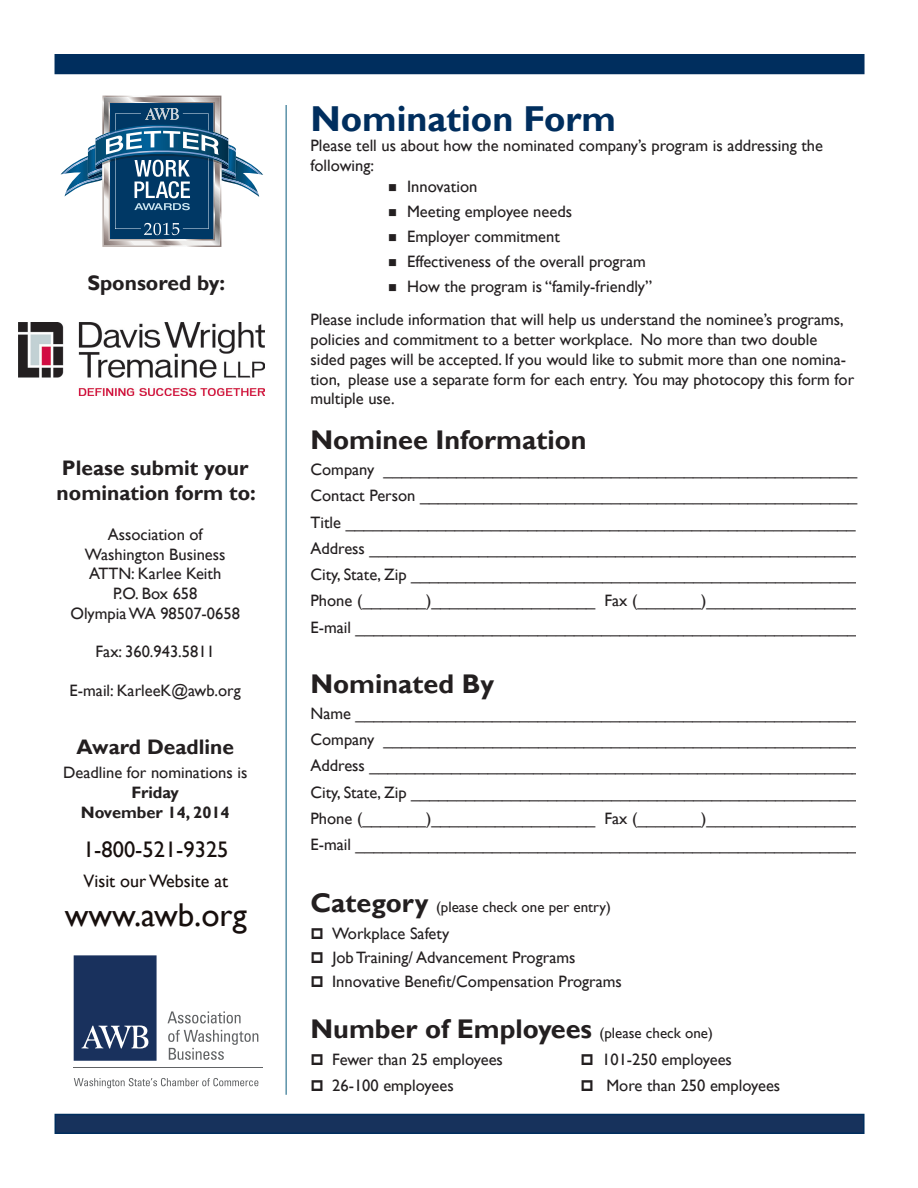
<style>
.page{position:relative;width:918px;height:1188px;background:#fff}
.page>*{position:absolute;margin:0;border:0;box-sizing:border-box;transform-origin:0 0}
.t1{font:700 36px "Gill Sans";color:#002e5e}
.t2{font:33px "Gill Sans";color:#170f0d}
.t3{font:700 27px "Gill Sans";color:#231f20}
.t4{font:22.5px "Gill Sans";color:#170f0d}
.t5{font:700 21px/25.2px "Gill Sans";color:#231f20}
.t6{font:18px "Gill Sans";color:#170f0d}
.t7{font:16.5px/26.2px "Gill Sans";color:#231f20}
.t8{font:700 16.5px/19.8px "Gill Sans";color:#231f20;text-align:center}
.t9{font:15px "Gill Sans";color:#231f20}
.s1{font-weight:700;font-size:27px}
.s2{font-weight:400;font-size:15px}
</style>
<div class="page">
<hr style="left:286px;top:105px;width:1px;height:990px;background:#0a5c7d">
<div style="left:55px;top:54px;width:810px;height:20px;background:#002e5e"></div>
<div style="left:55px;top:1114px;width:810px;height:20px;background:#17325c;border:2px solid #002e5e"></div>
<svg style="left:168px;top:1011px;width:73px;height:12px"></svg>
<svg style="left:168px;top:1030px;width:90px;height:30px"></svg>
<svg style="left:74px;top:1078px;width:184px;height:10px"></svg>
<hr style="left:74px;top:1067px;width:189px;height:1px;background:#616365">
<svg style="left:74px;top:955px;width:83px;height:106px;background:#293f68"></svg>
<img style="left:18px;top:322px;width:246px;height:74px">
<svg style="left:61px;top:96px;width:202px;height:151px"></svg>
<p class="t5" style="left:87px;top:271px;width:139px">Sponsored by:</p>
<p class="t5" style="left:57px;top:456px;width:201px">Please submit your nomination form to:</p>
<p class="t7" style="left:71px;top:525px;width:171px;line-height:19.8px;text-align:center">Association of<br>Washington Business<br>ATTN: Karlee Keith<br>P.O. Box 658<br>Olympia WA 98507-0658</p>
<p class="t7" style="left:96px;top:638px;width:121px">Fax: 360.943.5811</p>
<p class="t7" style="left:70px;top:678px;width:173px">E-mail: KarleeK@awb.org</p>
<p class="t5" style="left:76px;top:735px;width:159px">Award Deadline</p>
<p class="t7" style="left:63px;top:760px;width:186px">Deadline for nominations is</p>
<p class="t8" style="left:81px;top:783px;width:150px">Friday<br>November 14, 2014</p>
<h3 class="t4" style="left:83px;top:836px;width:147px">1-800-521-9325</h3>
<p class="t6" style="left:84px;top:870px;width:146px">Visit our Website at</p>
<h2 class="t2" style="left:65px;top:896px;width:183px">www.awb.org</h2>
<h1 class="t1" style="left:310px;top:97px;width:307px">Nomination Form</h1>
<p class="t7" style="left:310px;top:136px;width:514px;line-height:19.8px">Please tell us about how the nominated company’s program is addressing the following:</p>
<p class="t7" style="left:388px;top:174px;width:91px">■ Innovation</p>
<p class="t7" style="left:388px;top:199px;width:186px">■ Meeting employee needs</p>
<p class="t7" style="left:388px;top:223px;width:173px">■ Employer commitment</p>
<p class="t7" style="left:388px;top:248px;width:259px">■ Effectiveness of the overall program</p>
<p class="t7" style="left:310px;top:269px;width:535px;line-height:33.8px;text-indent:78px">■ How the program is “family-friendly”<br>Please include information that will help us understand the nominee’s programs,</p>
<p class="t7" style="left:310px;top:330px;width:545px;line-height:19.8px">policies and commitment to a better workplace. No more than two double sided pages will be accepted. If you would like to submit more than one nomina&shy;tion, please use a separate form for each entry. You may photocopy this form for multiple use.</p>
<h3 class="t3" style="left:310px;top:423px;width:278px">Nominee Information</h3>
<p class="t7" style="left:310px;top:457px;width:552px">Company ____________________________________________________ Contact Person ________________________________________________ Title ________________________________________________________ Address ______________________________________________________ City, State, Zip _________________________________________________ Phone (_______)__________________ Fax (_______)_________________ E-mail _______________________________________________________</p>
<h3 class="t3" style="left:310px;top:667px;width:185px">Nominated By</h3>
<p class="t7" style="left:310px;top:700px;width:552px">Name _______________________________________________________ Company ____________________________________________________ Address ______________________________________________________ City, State, Zip _________________________________________________ Phone (_______)__________________ Fax (_______)_________________ E-mail _______________________________________________________</p>
<p class="t9" style="left:310px;top:898px;width:302px"><span class="s1">Category</span> (please check one per entry)</p>
<p class="t7" style="left:332px;top:921px;width:291px;line-height:24.2px">Workplace Safety<br>Job Training/ Advancement Programs<br>Innovative Benefit/Compensation Programs</p>
<h3 class="t3" style="left:310px;top:1013px;width:404px">Number of Employees <span class="s2">(please check one)</span></h3>
<p class="t7" style="left:332px;top:1046px;width:172px">Fewer than 25 employees</p>
<p class="t7" style="left:602px;top:1046px;width:131px">101-250 employees</p>
<p class="t7" style="left:332px;top:1072px;width:123px">26-100 employees</p>
<p class="t7" style="left:606px;top:1072px;width:175px">More than 250 employees</p>
</div>
